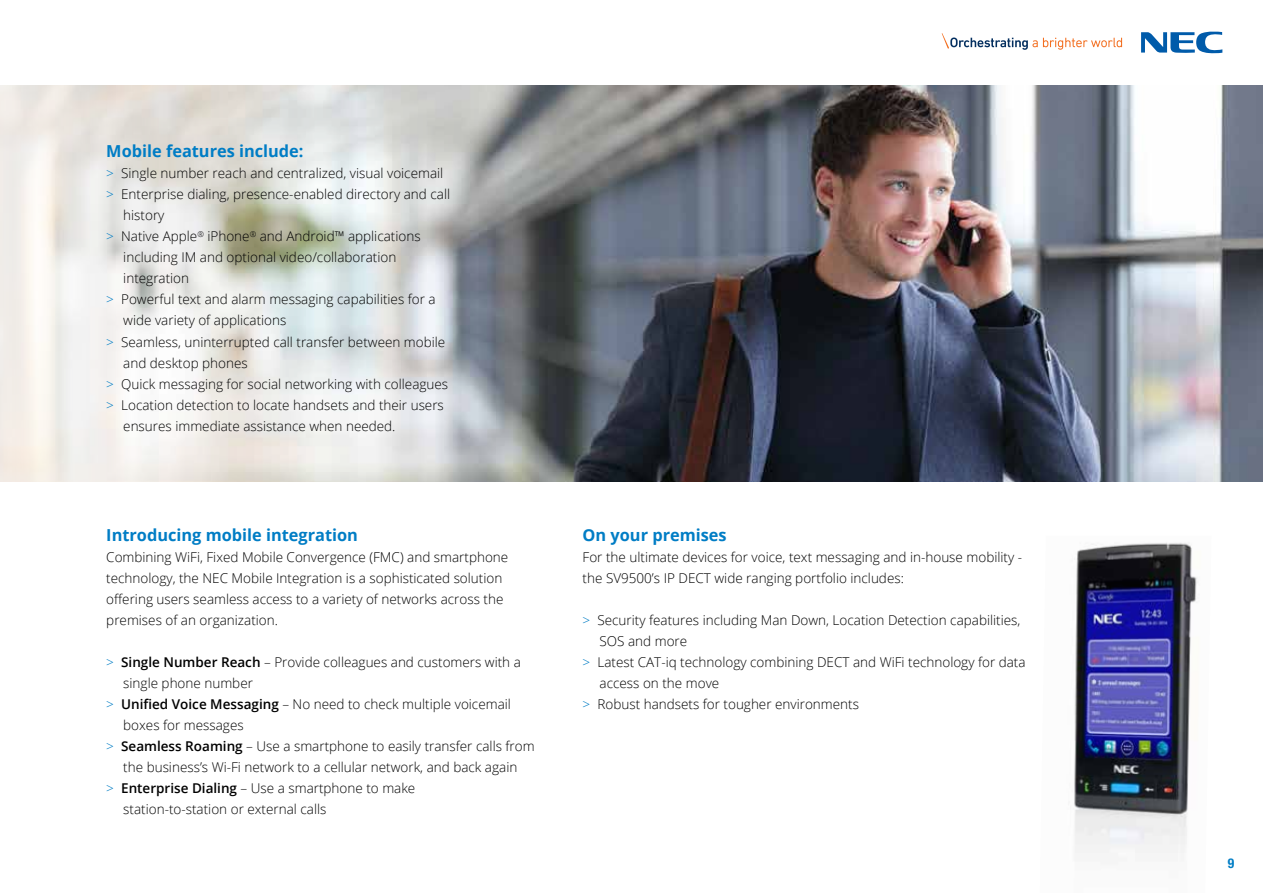
<style>
.page{position:relative;width:1263px;height:893px;background:#fff}
.page>*{position:absolute;margin:0;border:0;box-sizing:border-box;transform-origin:0 0}
.t1{font:700 16.5px "Open Sans";color:#007dc5}
.t2{font:300 13.5px/21px "Open Sans";color:#000}
.t3{font:700 condensed 13.5px "Helvetica Neue LT Pro";color:#007dc5}
.s1{color:#007dc5}
.s2{font-weight:600}
</style>
<div class="page">
<img style="left:619px;top:85px;width:644px;height:397px">
<svg style="left:0;top:85px;width:619px;height:397px"></svg>
<svg style="left:1141px;top:31px;width:81px;height:22px"></svg>
<svg style="left:942px;top:33px;width:180px;height:17px"></svg>
<img style="left:1074px;top:542px;width:123px;height:311px">
<p class="t1" style="left:106px;top:140px;width:199px">Mobile features include:</p>
<p class="t2" style="left:106px;top:163px;width:338px"><span class="s1">&gt;</span> Single number reach and centralized, visual voicemail</p>
<p class="t2" style="left:106px;top:184px;width:345px"><span class="s1">&gt;</span> Enterprise dialing, presence-enabled directory and call</p>
<p class="t2" style="left:123px;top:205px;width:43px">history</p>
<p class="t2" style="left:106px;top:226px;width:316px"><span class="s1">&gt;</span> Native Apple<sup>®</sup> iPhone<sup>®</sup> and Android™ applications</p>
<p class="t2" style="left:123px;top:247px;width:274px">including IM and optional video/collaboration</p>
<p class="t2" style="left:123px;top:268px;width:67px">integration</p>
<p class="t2" style="left:106px;top:289px;width:331px"><span class="s1">&gt;</span> Powerful text and alarm messaging capabilities for a</p>
<p class="t2" style="left:123px;top:310px;width:165px">wide variety of applications</p>
<p class="t2" style="left:106px;top:331px;width:341px"><span class="s1">&gt;</span> Seamless, uninterrupted call transfer between mobile</p>
<p class="t2" style="left:123px;top:352px;width:126px">and desktop phones</p>
<p class="t2" style="left:106px;top:373px;width:343px"><span class="s1">&gt;</span> Quick messaging for social networking with colleagues</p>
<p class="t2" style="left:106px;top:394px;width:339px"><span class="s1">&gt;</span> Location detection to locate handsets and their users</p>
<p class="t2" style="left:123px;top:415px;width:274px">ensures immediate assistance when needed.</p>
<p class="t1" style="left:106px;top:523px;width:253px">Introducing mobile integration</p>
<p class="t2" style="left:106px;top:546px;width:403px">Combining WiFi, Fixed Mobile Convergence (FMC) and smartphone technology, the NEC Mobile Integration is a sophisticated solution offering users seamless access to a variety of networks across the premises of an organization.</p>
<p class="t2" style="left:106px;top:651px;width:416px"><span class="s1">&gt;</span> <span class="s2">Single Number Reach</span> – Provide colleagues and customers with a</p>
<p class="t2" style="left:123px;top:672px;width:131px">single phone number</p>
<p class="t2" style="left:106px;top:693px;width:406px"><span class="s1">&gt;</span> <span class="s2">Unified Voice Messaging</span> – No need to check multiple voicemail</p>
<p class="t2" style="left:123px;top:714px;width:122px">boxes for messages</p>
<p class="t2" style="left:106px;top:735px;width:430px"><span class="s1">&gt;</span> <span class="s2">Seamless Roaming</span> – Use a smartphone to easily transfer calls from</p>
<p class="t2" style="left:123px;top:756px;width:396px">the business’s Wi-Fi network to a cellular network, and back again</p>
<p class="t2" style="left:106px;top:777px;width:311px"><span class="s1">&gt;</span> <span class="s2">Enterprise Dialing</span> – Use a smartphone to make</p>
<p class="t2" style="left:123px;top:798px;width:205px">station-to-station or external calls</p>
<p class="t1" style="left:583px;top:523px;width:146px">On your premises</p>
<p class="t2" style="left:583px;top:546px;width:441px">For the ultimate devices for voice, text messaging and in-house mobility - the SV9500’s IP DECT wide ranging portfolio includes:</p>
<p class="t2" style="left:583px;top:609px;width:439px"><span class="s1">&gt;</span> Security features including Man Down, Location Detection capabilities,</p>
<p class="t2" style="left:600px;top:630px;width:89px">SOS and more</p>
<p class="t2" style="left:583px;top:651px;width:445px"><span class="s1">&gt;</span> Latest CAT-iq technology combining DECT and WiFi technology for data</p>
<p class="t2" style="left:600px;top:672px;width:121px">access on the move</p>
<p class="t2" style="left:582px;top:693px;width:278px"><span class="s1">&gt;</span> Robust handsets for tougher environments</p>
<p class="t3" style="left:1228px;top:855px;width:8px">9</p>
</div>
